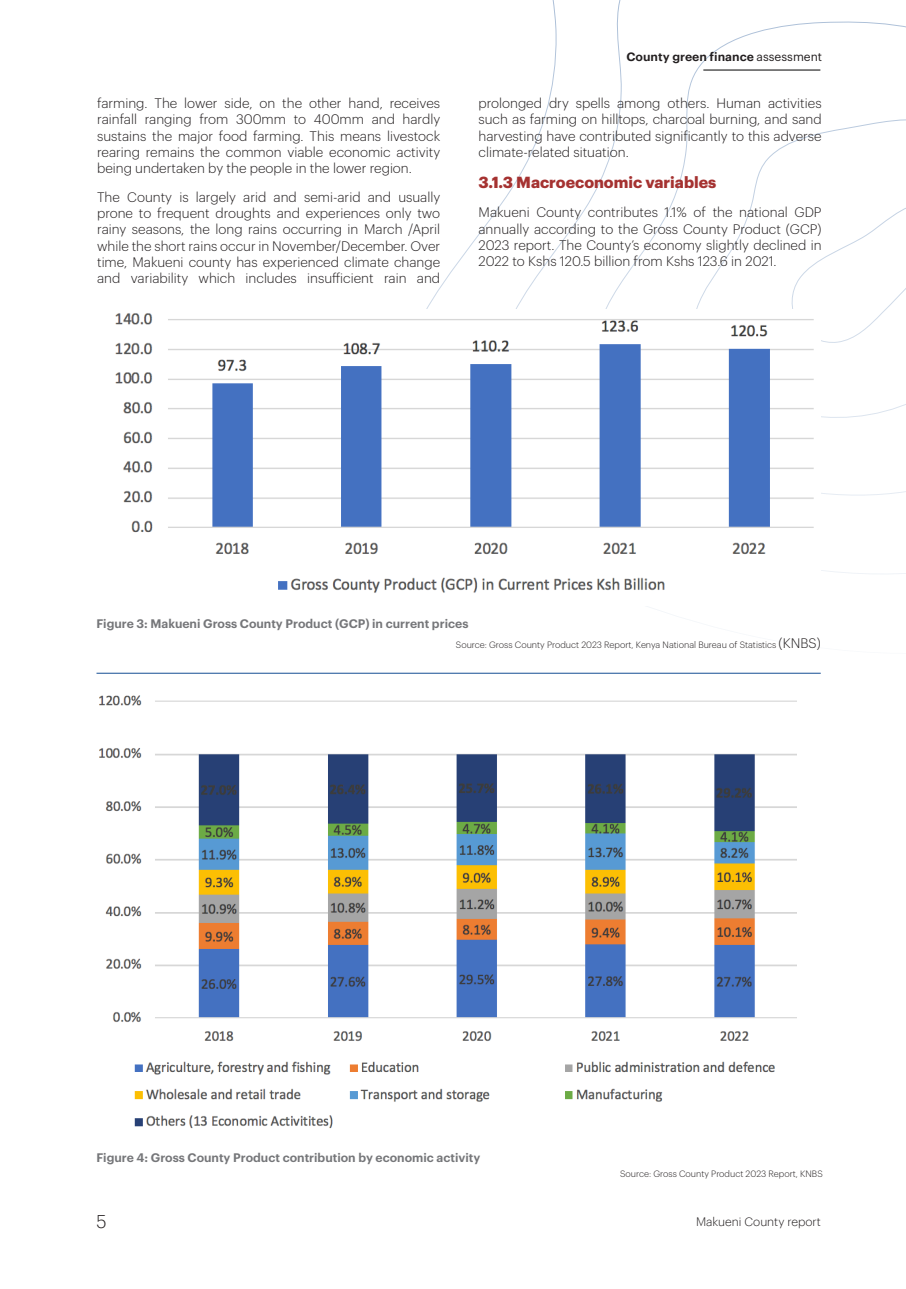
<style>
.page{position:relative;width:906px;height:1289px;background:#fff}
.page>*{position:absolute;margin:0;border:0;box-sizing:border-box;transform-origin:0 0}
.t1{font:300 18px "Graphik Web";color:#231f20}
.t2{font:700 15.75px "Graphik";color:#a53231}
.t3{font:300 13.5px/16.2px "Graphik";color:#231f20;text-align:justify}
.t4{font:600 12.15px "Graphik";color:#757679}
.t5{font:600 12px "Graphik Web";color:#231f20}
.t6{font:300 12px "Graphik Web";color:#231f20}
.t7{font:300 9px "Graphik";color:#231f20}
.s1{font-family:"Graphik";font-weight:400}
.s2{font-size:13.5px}
</style>
<div class="page">
<svg style="left:426px;top:0;width:480px;height:619px"></svg>
<hr style="left:703px;top:70px;width:117px;height:1px;background:#000">
<hr style="left:96px;top:673px;width:724px;height:1px;background:#154e93">
<img style="left:115px;top:309px;width:705px;height:296px">
<img style="left:99px;top:695px;width:697px;height:434px">
<p class="t3" style="left:97px;top:94px;width:345px">farming. The lower side, on the other hand, receives rainfall ranging from 300mm to 400mm and hardly sustains the major food farming. This means livestock rearing remains the common viable economic activity being undertaken by the people in the lower region.</p>
<p class="t3" style="left:97px;top:188px;width:345px">The County is largely arid and semi-arid and usually prone to frequent droughts and experiences only two rainy seasons, the long rains occurring in March /April while the short rains occur in November/December. Over time, Makueni county has experienced climate change and variability which includes insufficient rain and</p>
<p class="t5" style="left:626px;top:49px;width:197px">County green finance <span class="s1">assessment</span></p>
<p class="t3" style="left:478px;top:94px;width:345px">prolonged dry spells among others. Human activities such as farming on hilltops, charcoal burning, and sand harvesting have contributed significantly to this adverse climate-related situation.</p>
<p class="t2" style="left:478px;top:170px;width:239px">3.1.3 Macroeconomic variables</p>
<p class="t3" style="left:478px;top:203px;width:345px">Makueni County contributes 1.1% of the national GDP annually according to the Gross County Product (GCP)<br>2023 report. The County’s economy slightly declined in 2022 to Kshs 120.5 billion from Kshs 123.6 in 2021.</p>
<p class="t4" style="left:96px;top:614px;width:373px">Figure 3: Makueni Gross County Product (GCP) in current prices</p>
<p class="t7" style="left:456px;top:638px;width:366px">Source: Gross County Product 2023 Report, Kenya National Bureau of Statistics <span class="s2">(KNBS)</span></p>
<p class="t4" style="left:96px;top:1147px;width:385px">Figure 4: Gross County Product contribution by economic activity</p>
<p class="t7" style="left:620px;top:1166px;width:204px">Source: Gross County Product 2023 Report, KNBS</p>
<h1 class="t1" style="left:96px;top:1213px;width:12px">5</h1>
<p class="t6" style="left:696px;top:1216px;width:126px">Makueni County report</p>
</div>
